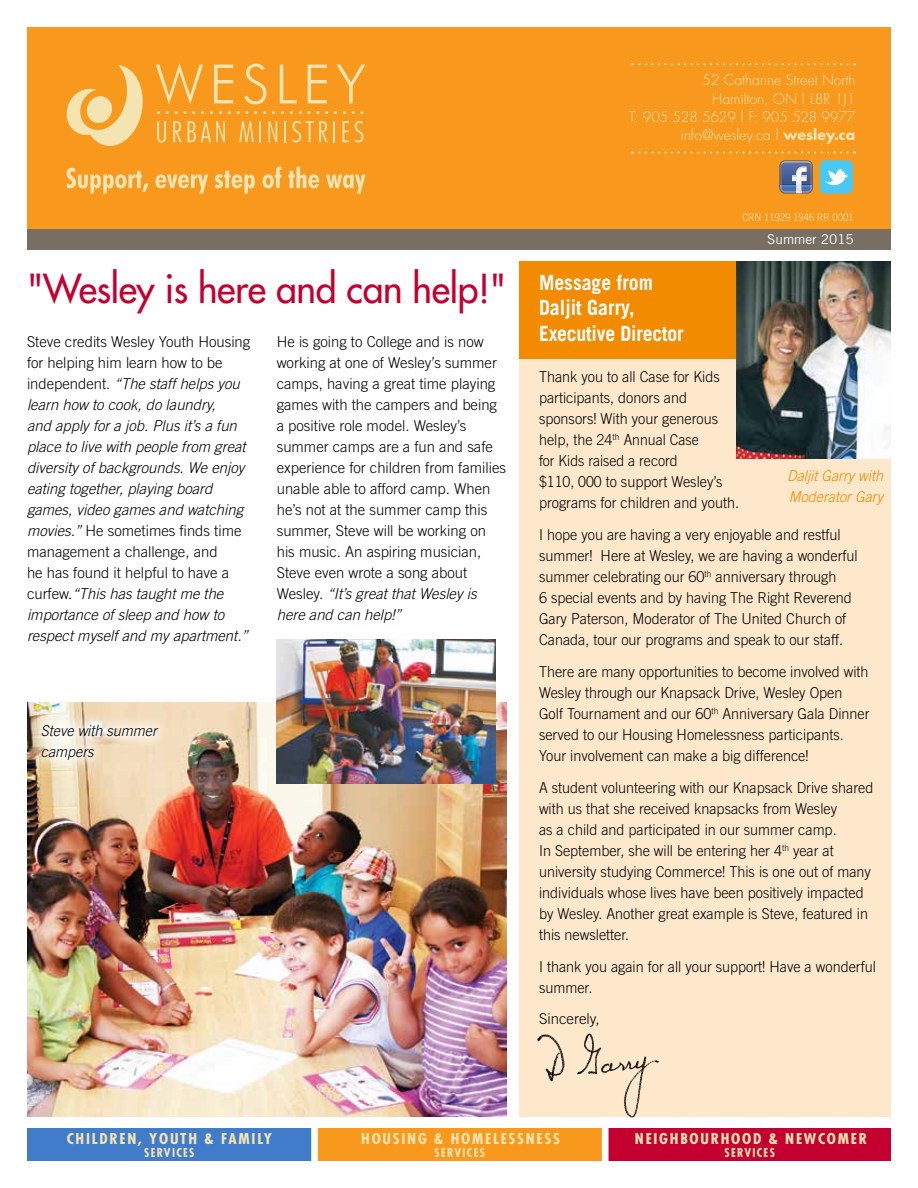
<style>
.page{position:relative;width:918px;height:1188px;background:#fff}
.page>*{position:absolute;margin:0;border:0;box-sizing:border-box;transform-origin:0 0}
.t1{font:39px "Futura";letter-spacing:-.01em;color:#c3002f;scale:.96 1}
.t2{font:700 21px/25.2px "Trade Gothic";letter-spacing:-.01em;color:#fff;scale:.94 1}
.t3{font:300 15px/21px "Trade Gothic";color:#000;scale:.96 1}
.t4{font:italic 300 15px/21px "Trade Gothic";color:#000}
.t5{font:300 15px/21px "Trade Gothic";color:#000}
.t6{font:italic 300 15px/21px "Trade Gothic";color:#f38b00;scale:.96 1}
.t7{font:italic 300 15px/21px "Trade Gothic";color:#000;scale:.96 1}
.t8{font:700 condensed 14.55px "Futura";letter-spacing:.11em;color:#f3e4b2;scale:1.08 1}
.t9{font:300 14.1px/18.3px "Futura";color:#f3e4b2;text-align:right}
.t10{font:13.5px "Trade Gothic";color:#fff}
.t11{font:700 condensed 12px "Futura";letter-spacing:.11em;color:#f3e4b2}
.t12{font:300 10.5px "Trade Gothic";color:#f3e4b2;scale:.91 1}
.s1{font-weight:700}
.s2{font-style:normal}
.s3{font-style:italic}
</style>
<div class="page">
<div style="left:519px;top:262px;width:372px;height:855px;background:#fde8cc"></div>
<div style="left:519px;top:261px;width:372px;height:98px;background:#f38b00"></div>
<div style="left:27px;top:27px;width:864px;height:223px;background:#f8991d"></div>
<svg style="left:66px;top:65px;width:77px;height:81px"></svg>
<svg style="left:67px;top:168px;width:82px;height:26px"></svg>
<svg style="left:155px;top:174px;width:53px;height:20px"></svg>
<svg style="left:215px;top:171px;width:40px;height:23px"></svg>
<svg style="left:263px;top:167px;width:18px;height:21px"></svg>
<svg style="left:288px;top:167px;width:31px;height:21px"></svg>
<svg style="left:326px;top:174px;width:40px;height:20px"></svg>
<svg style="left:156px;top:63px;width:47px;height:41px"></svg>
<svg style="left:214px;top:65px;width:19px;height:38px"></svg>
<svg style="left:244px;top:64px;width:22px;height:40px"></svg>
<svg style="left:280px;top:65px;width:17px;height:38px"></svg>
<svg style="left:308px;top:65px;width:19px;height:38px"></svg>
<svg style="left:336px;top:65px;width:29px;height:38px"></svg>
<svg style="left:157px;top:121px;width:9px;height:21px"></svg>
<svg style="left:173px;top:121px;width:9px;height:21px"></svg>
<svg style="left:188px;top:121px;width:37px;height:21px"></svg>
<svg style="left:239px;top:121px;width:15px;height:21px"></svg>
<hr style="left:259px;top:121px;width:2px;height:21px;background:#f3e4b2">
<svg style="left:268px;top:121px;width:9px;height:21px"></svg>
<hr style="left:284px;top:121px;width:2px;height:21px;background:#f3e4b2">
<svg style="left:292px;top:121px;width:36px;height:21px"></svg>
<hr style="left:333px;top:121px;width:2px;height:21px;background:#f3e4b2">
<svg style="left:342px;top:121px;width:7px;height:21px"></svg>
<svg style="left:355px;top:121px;width:8px;height:21px"></svg>
<svg style="left:299px;top:111px;width:11px;height:3px"></svg>
<svg style="left:237px;top:111px;width:11px;height:3px"></svg>
<svg style="left:175px;top:111px;width:11px;height:3px"></svg>
<svg style="left:352px;top:111px;width:11px;height:3px"></svg>
<div style="left:27px;top:229px;width:864px;height:21px;background:#786e63"></div>
<svg style="left:780px;top:160px;width:33px;height:34px"></svg>
<img style="left:781px;top:161px;width:31px;height:6px">
<div style="left:820px;top:160px;width:33px;height:34px;background:#47c8f5;border-radius:6px"></div>
<svg style="left:825px;top:169px;width:23px;height:17px"></svg>
<svg style="left:632px;top:63px;width:216px;height:2px"></svg>
<svg style="left:632px;top:151px;width:216px;height:3px"></svg>
<img style="left:736px;top:261px;width:155px;height:198px">
<img style="left:537px;top:1033px;width:122px;height:85px">
<div style="left:27px;top:1128px;width:284px;height:33px;background:#407cca"></div>
<div style="left:314px;top:1128px;width:288px;height:33px;background:#f8991d"></div>
<div style="left:606px;top:1128px;width:285px;height:33px;background:#c3002f"></div>
<div style="left:311px;top:1127px;width:7px;height:35px;background:#fff"></div>
<div style="left:602px;top:1127px;width:7px;height:35px;background:#fff"></div>
<img style="left:27px;top:702px;width:479px;height:415px">
<img style="left:277px;top:639px;width:219px;height:145px">
<svg style="left:28px;top:711px;width:144px;height:63px;background:#eadbc3"></svg>
<p class="t9" style="left:629px;top:71px;width:228px">52 Catharine Street North<br>Hamilton, ON | L8R 1J1<br>T: 905 528 5629 | F: 905 528 9977 info@wesley.ca | <span class="s1">wesley.ca</span></p>
<p class="t12" style="left:742px;top:211px;width:124px">CRN 11929 1946 RR 0001</p>
<p class="t10" style="left:767px;top:231px;width:88px">Summer 2015</p>
<h1 class="t1" style="left:27px;top:263px;width:654px">"Wesley is here and can help!" <sup>Message</sup> <sup>from</sup></h1>
<h2 class="t2" style="left:539px;top:295px;width:155px">Daljit Garry,<br>Executive Director</h2>
<p class="t4" style="left:27px;top:331px;width:225px"><span class="s2">Steve credits Wesley Youth Housing for helping him learn how to be independent.</span> “The staff helps you learn how to cook, do laundry,<br>and apply for a job. Plus it’s a fun place to live with people from great diversity of backgrounds. We enjoy eating together, playing board games, video games and watching movies.” <span class="s2">He sometimes finds time management a challenge, and<br>he has found it helpful to have a curfew.</span>“This has taught me the importance of sleep and how to respect myself and my apartment.”</p>
<p class="t5" style="left:277px;top:331px;width:231px">He is going to College and is now working at one of Wesley’s summer camps, having a great time playing games with the campers and being a positive role model. Wesley’s summer camps are a fun and safe experience for children from families unable able to afford camp. When he’s not at the summer camp this summer, Steve will be working on his music. An aspiring musician,<br>Steve even wrote a song about<br>Wesley. <span class="s3">“It’s great that Wesley is here and can help!”</span></p>
<p class="t3" style="left:539px;top:366px;width:210px">Thank you to all Case for Kids participants, donors and sponsors! With your generous help, the 24<sup>th</sup> Annual Case<br>for Kids raised a record<br>$110, 000 to support Wesley’s programs for children and youth.</p>
<p class="t3" style="left:539px;top:524px;width:333px">I hope you are having a very enjoyable and restful summer! Here at Wesley, we are having a wonderful summer celebrating our 60<sup>th</sup> anniversary through<br>6 special events and by having The Right Reverend Gary Paterson, Moderator of The United Church of Canada, tour our programs and speak to our staff.</p>
<p class="t3" style="left:539px;top:661px;width:346px">There are many opportunities to become involved with Wesley through our Knapsack Drive, Wesley Open Golf Tournament and our 60<sup>th</sup> Anniversary Gala Dinner served to our Housing Homelessness participants.<br>Your involvement can make a big difference!</p>
<p class="t3" style="left:539px;top:777px;width:350px">A student volunteering with our Knapsack Drive shared with us that she received knapsacks from Wesley<br>as a child and participated in our summer camp.<br>In September, she will be entering her 4<sup>th</sup> year at university studying Commerce! This is one out of many individuals whose lives have been positively impacted by Wesley. Another great example is Steve, featured in this newsletter.</p>
<p class="t3" style="left:539px;top:956px;width:352px">I thank you again for all your support! Have a wonderful summer.</p>
<p class="t5" style="left:539px;top:1008px;width:62px">Sincerely,</p>
<p class="t6" style="left:787px;top:465px;width:102px">Daljit Garry with<br>Moderator Gary</p>
<p class="t7" style="left:41px;top:720px;width:122px">Steve with summer campers</p>
<p class="t8" style="left:67px;top:1129px;width:191px">CHILDREN, YOUTH &amp; FAMILY</p>
<p class="t8" style="left:361px;top:1129px;width:178px">HOUSING &amp; HOMELESSNESS</p>
<p class="t8" style="left:635px;top:1129px;width:216px">NEIGHBOURHOOD &amp; NEWCOMER</p>
<p class="t11" style="left:144px;top:1145px;width:51px">SERVICES</p>
<p class="t11" style="left:435px;top:1145px;width:51px">SERVICES</p>
<p class="t11" style="left:725px;top:1145px;width:51px">SERVICES</p>
</div>
